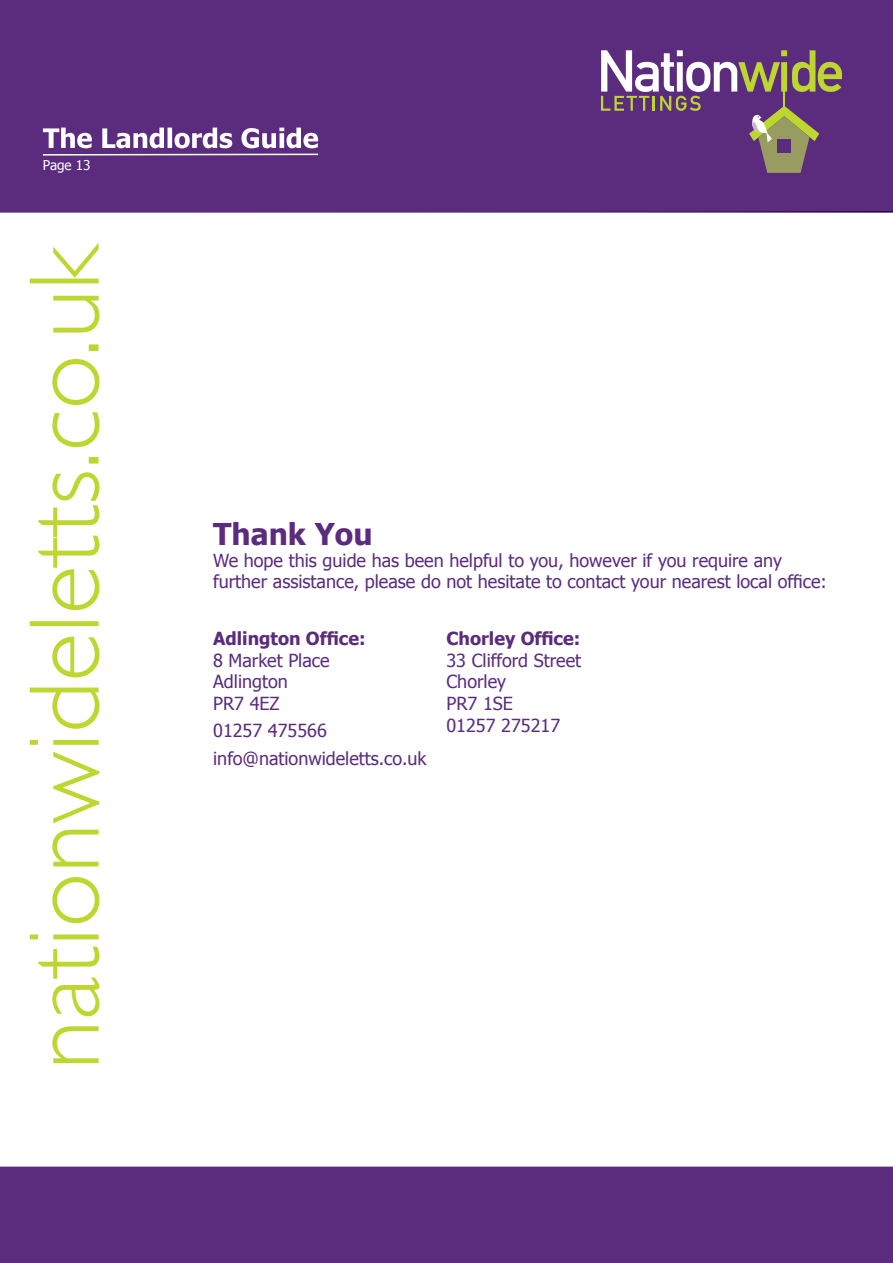
<style>
.page{position:relative;width:893px;height:1263px;background:#fff}
.page>*{position:absolute;margin:0;border:0;box-sizing:border-box;transform-origin:0 0}
.t1{font:700 30px "Tahoma";color:#5b2c7e}
.t2{font:18px "Tahoma";color:#5b2c7e}
.t3{font:700 18px "Tahoma";color:#5b2c7e}
.t4{font:13.5px "Tahoma";color:#fff}
</style>
<div class="page">
<div style="left:0;top:0;width:893px;height:213px;background:#5b2c7e"></div>
<svg style="left:601px;top:50px;width:241px;height:123px;background:#765680"></svg>
<hr style="left:783px;top:73px;width:2px;height:36px;background:#bed630">
<div style="left:0;top:1166px;width:893px;height:97px;background:#5b2c7e"></div>
<svg style="left:41px;top:128px;width:279px;height:28px"></svg>
<svg style="left:30px;top:243px;width:69px;height:820px"></svg>
<p class="t4" style="left:43px;top:156px;width:49px">Page 13</p>
<p class="t1" style="left:213px;top:513px;width:161px">Thank You</p>
<p class="t2" style="left:213px;top:548px;width:570px">We hope this guide has been helpful to you, however if you require any</p>
<p class="t2" style="left:213px;top:570px;width:615px">further assistance, please do not hesitate to contact your nearest local office:</p>
<p class="t3" style="left:213px;top:626px;width:154px">Adlington Office:</p>
<p class="t2" style="left:213px;top:648px;width:118px">8 Market Place</p>
<p class="t2" style="left:213px;top:670px;width:76px">Adlington</p>
<p class="t2" style="left:213px;top:691px;width:68px">PR7 4EZ</p>
<p class="t2" style="left:213px;top:718px;width:115px">01257 475566</p>
<p class="t3" style="left:446px;top:626px;width:135px">Chorley Office:</p>
<p class="t2" style="left:446px;top:648px;width:136px">33 Clifford Street</p>
<p class="t2" style="left:446px;top:670px;width:61px">Chorley</p>
<p class="t2" style="left:446px;top:691px;width:68px">PR7 1SE</p>
<p class="t2" style="left:446px;top:713px;width:115px">01257 275217</p>
<p class="t2" style="left:213px;top:746px;width:215px">info@nationwideletts.co.uk</p>
</div>
